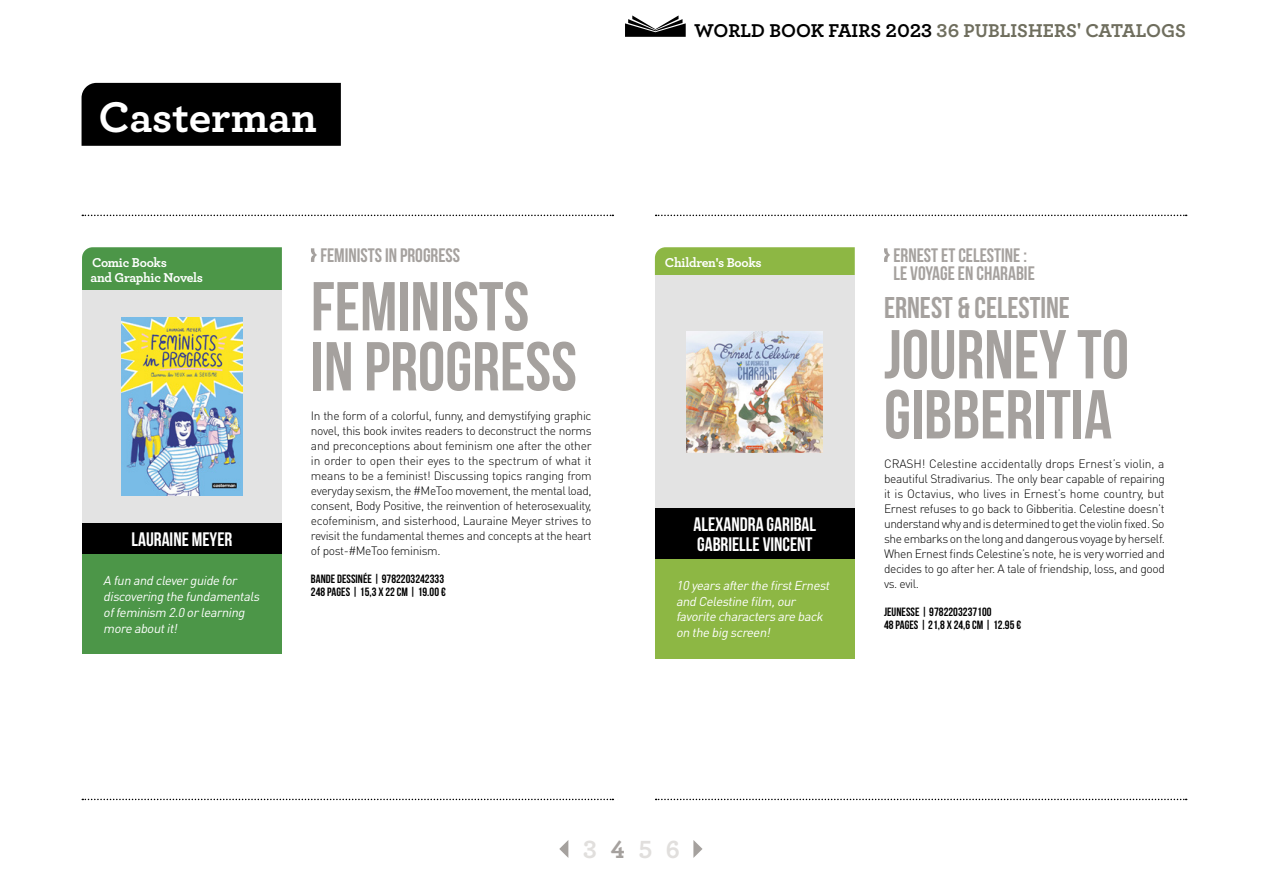
<style>
.page{position:relative;width:1263px;height:893px;background:#fff}
.page>*{position:absolute;margin:0;border:0;box-sizing:border-box;transform-origin:0 0}
.t1{font:69px/60px "Bebas Neue";color:#a5a19e}
.t2{font:700 45px "Archer";letter-spacing:-.005em;color:#fff}
.t3{font:30px "Bebas Neue";color:#a5a19e}
.t4{font:700 26.1px "Archer";color:#e1dfdd}
.t5{font:19.5px/18px "Bebas Neue";color:#a5a19e}
.t6{font:19.5px/19.5px "Bebas Neue";color:#fff}
.t7{font:700 19.5px "Archer";color:#6f6e5e}
.t8{font:700 13.5px/15px "Archer";letter-spacing:-.02em;color:#fff}
.t9{font:italic 12.75px/15.8px "DIN Pro";color:#fff}
.t10{font:300 12px/15px "DIN Pro";letter-spacing:-.03em;color:#000;text-align:justify}
.t11{font:12px/12.8px "Bebas Neue";letter-spacing:.005em;color:#000}
.s1{color:#000}
.s2{color:#a5a19e}
</style>
<div class="page">
<svg style="left:656px;top:215px;width:531px;height:1px"></svg>
<svg style="left:884px;top:248px;width:6px;height:14px"></svg>
<svg style="left:311px;top:248px;width:6px;height:14px"></svg>
<svg style="left:656px;top:799px;width:531px;height:1px"></svg>
<svg style="left:625px;top:15px;width:61px;height:22px"></svg>
<svg style="left:82px;top:215px;width:531px;height:1px"></svg>
<svg style="left:82px;top:799px;width:531px;height:1px"></svg>
<div style="left:82px;top:83px;width:259px;height:63px;background:#000"></div>
<svg style="left:559px;top:840px;width:9px;height:18px"></svg>
<svg style="left:693px;top:840px;width:9px;height:18px"></svg>
<div style="left:655px;top:247px;width:200px;height:28px;background:#8db744"></div>
<div style="left:655px;top:275px;width:200px;height:233px;background:#e3e3e3"></div>
<img style="left:687px;top:331px;width:136px;height:121px">
<div style="left:655px;top:508px;width:200px;height:51px;background:#000"></div>
<div style="left:655px;top:559px;width:200px;height:99px;background:#8db744"></div>
<div style="left:82px;top:247px;width:200px;height:43px;background:#4c9648"></div>
<div style="left:82px;top:290px;width:200px;height:233px;background:#e3e3e3"></div>
<img style="left:121px;top:317px;width:122px;height:179px">
<div style="left:82px;top:523px;width:200px;height:32px;background:#000"></div>
<div style="left:82px;top:554px;width:200px;height:100px;background:#4c9648"></div>
<h2 class="t2" style="left:99px;top:82px;width:220px">Casterman</h2>
<p class="t8" style="left:91px;top:254px;width:114px">Comic Books<br>and Graphic Novels</p>
<h3 class="t6" style="left:132px;top:529px;width:102px">LAURAINE MEYER</h3>
<p class="t9" style="left:103px;top:572px;width:161px">A fun and cleverguide for discovering the fundamentals offeminism 2.0 orlearning more aboutit!</p>
<h3 class="t5" style="left:320px;top:246px;width:141px">FEMINISTS IN PROGRESS</h3>
<h1 class="t1" style="left:311px;top:276px;width:267px">FEMINISTS<br>IN PROGRESS</h1>
<p class="t10" style="left:311px;top:408px;width:282px">In the form of a colorful, funny, and demystifying graphic novel, this book invites readers to deconstruct the norms and preconceptions about feminism one after the other in order to open their eyes to the spectrum of what it means to be a feminist! Discussing topics ranging from everyday sexism, the #MeToo movement, the mental load, consent, Body Positive, the reinvention of heterosexuality, ecofeminism, and sisterhood, Lauraine Meyer strives to revisit the fundamental themes and concepts at the heart of post-#MeToo feminism.</p>
<p class="t11" style="left:311px;top:572px;width:136px">BANDE DESSINÉE | 9782203242333<br>248 PAGES | 15,3 X 22 CM | 19.00 €</p>
<h3 class="t7" style="left:694px;top:15px;width:493px"><span class="s1">WORLD BOOK FAIRS 2023</span> 36 PUBLISHERS' CATALOGS</h3>
<p class="t8" style="left:665px;top:254px;width:98px">Children's Books</p>
<h3 class="t6" style="left:693px;top:514px;width:124px">ALEXANDRA GARIBAL<br>GABRIELLE VINCENT</h3>
<p class="t9" style="left:676px;top:577px;width:158px">10 yearsafterthe firstErnest and Celestine film,our favorite charactersare back on the big screen!</p>
<h3 class="t5" style="left:893px;top:246px;width:143px">ERNEST ET CELESTINE :<br>LE VOYAGE EN CHARABIE</h3>
<h3 class="t3" style="left:884px;top:292px;width:187px">ERNEST &amp; CELESTINE</h3>
<h1 class="t1" style="left:884px;top:324px;width:246px">JOURNEY TO<br>GIBBERITIA</h1>
<p class="t10" style="left:884px;top:456px;width:282px">CRASH! Celestine accidentally drops Ernest’s violin, a beautiful Stradivarius. The only bear capable of repairing it is Octavius, who lives in Ernest’s home country, but Ernest refuses to go back to Gibberitia. Celestine doesn’t understand why and is determined to get the violin fixed. So she embarks on the long and dangerous voyage by herself.<br>When Ernest finds Celestine’s note, he is very worried and decides to go after her. A tale of friendship, loss, and good vs. evil.</p>
<p class="t11" style="left:884px;top:605px;width:139px">JEUNESSE | 9782203237100<br>48 PAGES | 21,8 X 24,6 CM | 12.95 €</p>
<h3 class="t4" style="left:583px;top:829px;width:98px">3 <span class="s2">4</span> 5 6</h3>
</div>
